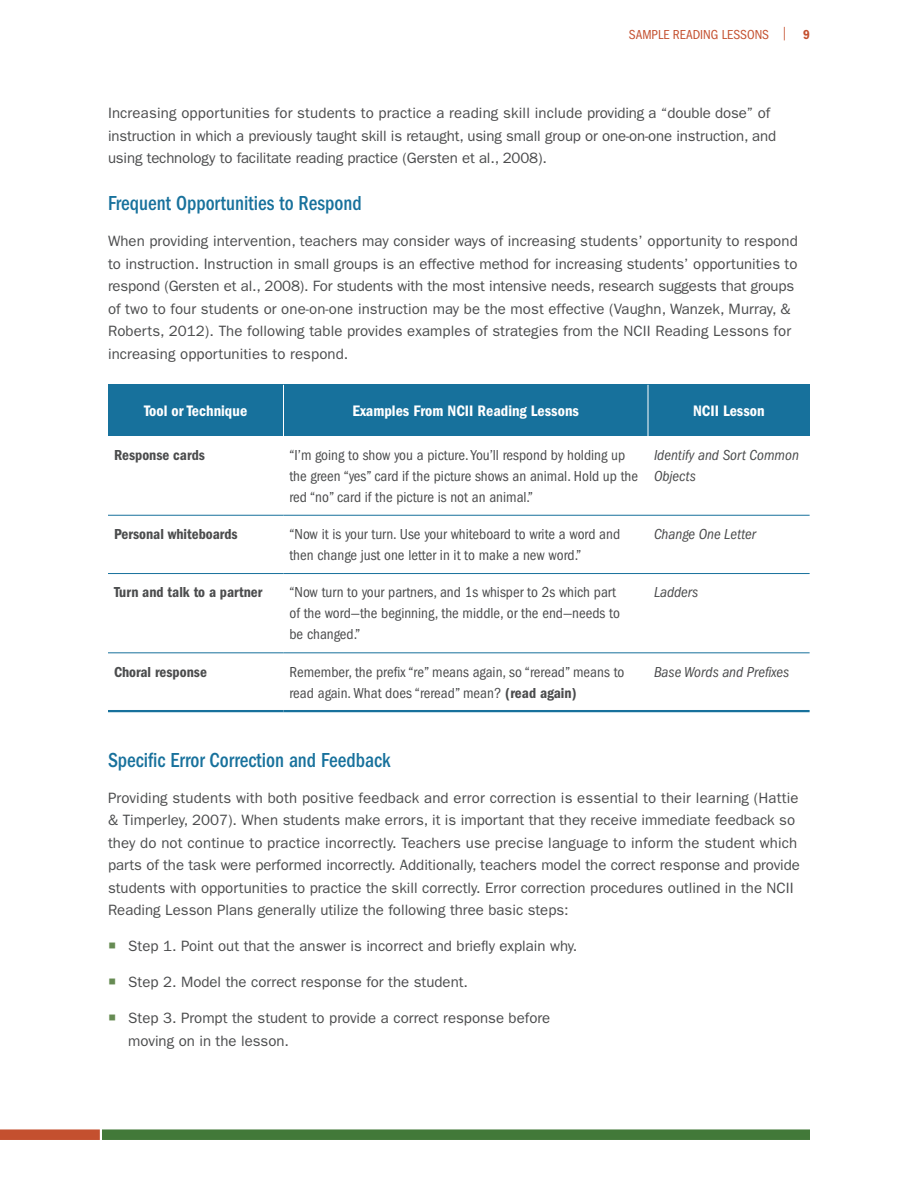
<style>
.page{position:relative;width:918px;height:1188px;background:#fff}
.page>*{position:absolute;margin:0;border:0;box-sizing:border-box;transform-origin:0 0}
.t1{font:500 condensed 21px "ITC Franklin Gothic Std";color:#17719c;scale:.93 1}
.t2{font:15.75px "ITC Franklin Gothic Std Dm Cd";color:#fff}
.t3{font:15px/22.5px "ITC Franklin Gothic Std";color:#4b4c4d}
.t4{font:condensed 15px/21px "ITC Franklin Gothic Std";color:#4b4c4d}
.t5{font:italic condensed 15px "ITC Franklin Gothic Std";color:#4b4c4d}
.t6{font:15px "ITC Franklin Gothic Std Dm Cd";color:#4b4c4d}
.t7{font:condensed 13.5px "ITC Franklin Gothic Std";color:#c4502f}
.t8{font:13.5px "ITC Franklin Gothic Std Dm Cd";color:#c4502f}
.s1{font-stretch:normal}
.s2{font-family:"ITC Franklin Gothic Std Dm Cd";font-stretch:normal}
</style>
<div class="page">
<div style="left:102px;top:1129px;width:708px;height:11px;background:#427939"></div>
<div style="left:0;top:1129px;width:100px;height:11px;background:#c4502f"></div>
<hr style="left:108px;top:710px;width:176px;height:2px;background:#17719c">
<hr style="left:284px;top:710px;width:364px;height:2px;background:#17719c">
<hr style="left:648px;top:710px;width:162px;height:2px;background:#17719c">
<hr style="left:108px;top:515px;width:176px;height:1px;background:#17719c">
<hr style="left:284px;top:515px;width:364px;height:1px;background:#17719c">
<hr style="left:648px;top:515px;width:162px;height:1px;background:#17719c">
<hr style="left:108px;top:573px;width:176px;height:1px;background:#17719c">
<hr style="left:284px;top:573px;width:364px;height:1px;background:#17719c">
<hr style="left:648px;top:573px;width:162px;height:1px;background:#17719c">
<hr style="left:108px;top:653px;width:176px;height:1px;background:#17719c">
<hr style="left:284px;top:653px;width:364px;height:1px;background:#17719c">
<hr style="left:648px;top:653px;width:162px;height:1px;background:#17719c">
<div style="left:108px;top:385px;width:176px;height:51px;background:#17719c"></div>
<div style="left:284px;top:385px;width:364px;height:51px;background:#17719c"></div>
<div style="left:648px;top:385px;width:162px;height:51px;background:#17719c"></div>
<hr style="left:283px;top:385px;width:1px;height:51px;background:#fff">
<hr style="left:648px;top:385px;width:1px;height:51px;background:#fff">
<p class="t7" style="left:629px;top:27px;width:159px">SAMPLE READING LESSONS <span class="s1">|</span></p>
<p class="t8" style="left:803px;top:26px;width:8px">9</p>
<p class="t3" style="left:108px;top:102px;width:670px">Increasing opportunities for students to practice a reading skill include providing a “double dose” of instruction in which a previously taught skill is retaught, using small group or one-on-one instruction, and using technology to facilitate reading practice (Gersten et al., 2008).</p>
<h3 class="t1" style="left:108px;top:191px;width:274px">Frequent Opportunities to Respond</h3>
<p class="t3" style="left:108px;top:230px;width:691px">When providing intervention, teachers may consider ways of increasing students’ opportunity to respond to instruction. Instruction in small groups is an effective method for increasing students’ opportunities to respond (Gersten et al., 2008). For students with the most intensive needs, research suggests that groups of two to four students or one-on-one instruction may be the most effective (Vaughn, Wanzek, Murray, &amp; Roberts, 2012). The following table provides examples of strategies from the NCII Reading Lessons for increasing opportunities to respond.</p>
<p class="t2" style="left:144px;top:402px;width:104px">Tool or Technique</p>
<p class="t2" style="left:353px;top:402px;width:228px">Examples From NCII Reading Lessons</p>
<p class="t2" style="left:693px;top:402px;width:73px">NCII Lesson</p>
<p class="t6" style="left:114px;top:446px;width:92px">Response cards</p>
<p class="t4" style="left:290px;top:444px;width:337px">“I’m going to show you a picture. You’ll respond by holding up</p>
<p class="t5" style="left:654px;top:446px;width:146px">Identify and Sort Common</p>
<p class="t4" style="left:290px;top:465px;width:350px">the green “yes” card if the picture shows an animal. Hold up the</p>
<p class="t5" style="left:654px;top:467px;width:43px">Objects</p>
<p class="t4" style="left:290px;top:486px;width:245px">red “no” card if the picture is not an animal.”</p>
<p class="t6" style="left:114px;top:525px;width:125px">Personal whiteboards</p>
<p class="t4" style="left:290px;top:524px;width:332px">“Now it is your turn. Use your whiteboard to write a word and</p>
<p class="t5" style="left:654px;top:526px;width:103px">Change One Letter</p>
<p class="t4" style="left:290px;top:545px;width:293px">then change just one letter in it to make a new word.”</p>
<p class="t6" style="left:114px;top:584px;width:150px">Turn and talk to a partner</p>
<p class="t4" style="left:290px;top:582px;width:328px">“Now turn to your partners, and 1s whisper to 2s which part</p>
<p class="t5" style="left:654px;top:584px;width:46px">Ladders</p>
<p class="t4" style="left:290px;top:603px;width:332px">of the word—the beginning, the middle, or the end—needs to be changed.”</p>
<p class="t6" style="left:114px;top:663px;width:94px">Choral response</p>
<p class="t4" style="left:290px;top:661px;width:336px">Remember, the prefix “re” means again, so “reread” means to</p>
<p class="t5" style="left:654px;top:663px;width:137px">Base Words and Prefixes</p>
<p class="t4" style="left:290px;top:682px;width:289px">read again. What does “reread” mean? <span class="s2">(read again)</span></p>
<h3 class="t1" style="left:108px;top:748px;width:305px">Specific Error Correction and Feedback</h3>
<p class="t3" style="left:108px;top:786px;width:693px">Providing students with both positive feedback and error correction is essential to their learning (Hattie &amp; Timperley, 2007). When students make errors, it is important that they receive immediate feedback so they do not continue to practice incorrectly. Teachers use precise language to inform the student which parts of the task were performed incorrectly. Additionally, teachers model the correct response and provide students with opportunities to practice the skill correctly. Error correction procedures outlined in the NCII Reading Lesson Plans generally utilize the following three basic steps:</p>
<p class="t3" style="left:128px;top:935px;width:451px">Step 1. Point out that the answer is incorrect and briefly explain why.</p>
<p class="t3" style="left:128px;top:971px;width:341px">Step 2. Model the correct response for the student.</p>
<p class="t3" style="left:128px;top:1007px;width:424px">Step 3. Prompt the student to provide a correct response before moving on in the lesson.</p>
</div>
